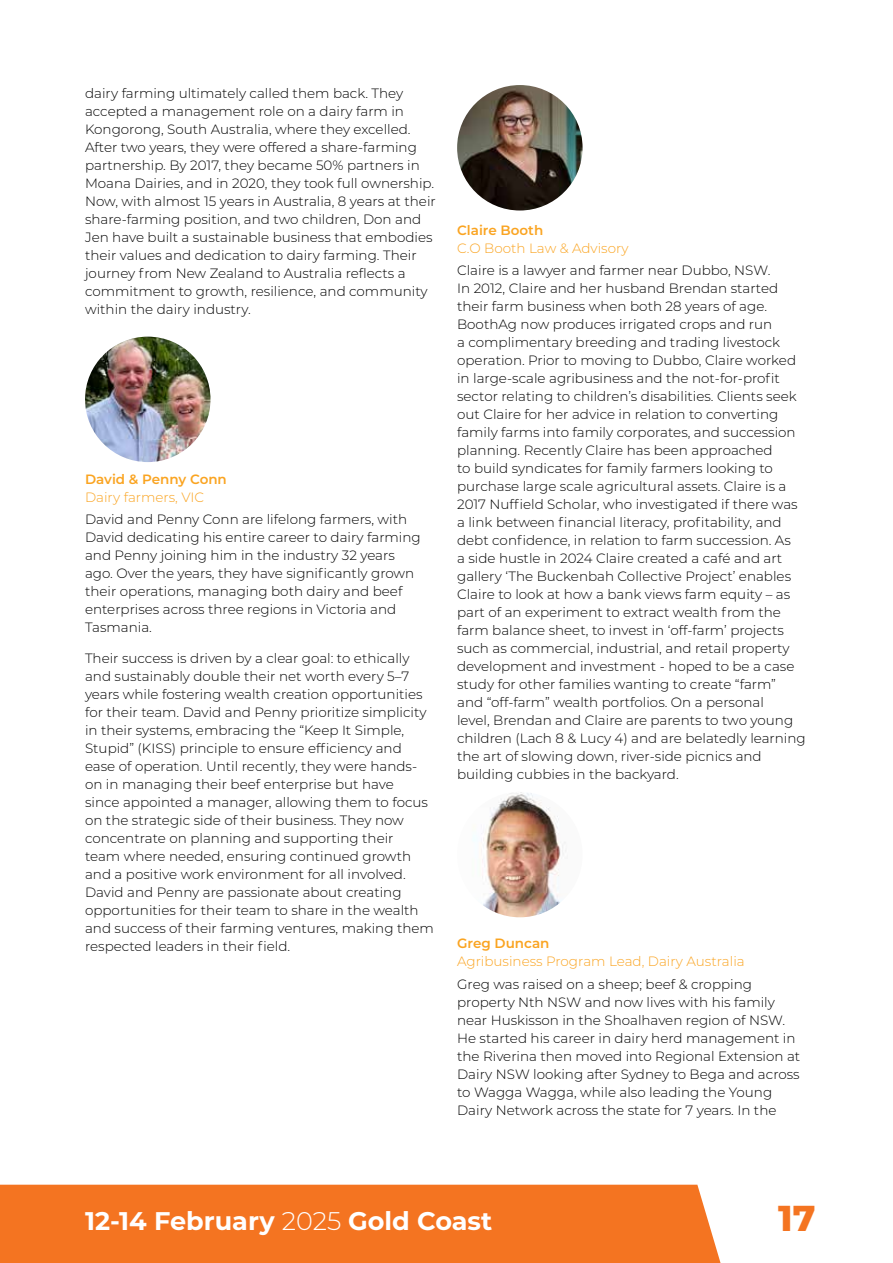
<style>
.page{position:relative;width:893px;height:1263px;background:#fff}
.page>*{position:absolute;margin:0;border:0;box-sizing:border-box;transform-origin:0 0}
.t1{font:800 36px "Montserrat";color:#f47421}
.t2{font:700 25.5px "Montserrat";color:#fff}
.t3{font:300 13.5px/18px "Montserrat";color:#000}
.t4{font:300 13.5px "Montserrat";color:#faa421}
.t5{font:600 13.5px "Montserrat";color:#faa421}
.s1{font-weight:300}
</style>
<div class="page">
<div style="left:0;top:1185px;width:721px;height:78px;background:#f47421"></div>
<img style="left:85px;top:337px;width:125px;height:125px;border-radius:63px">
<img style="left:457px;top:85px;width:126px;height:125px;border-radius:63px">
<img style="left:457px;top:792px;width:126px;height:125px;border-radius:63px">
<p class="t3" style="left:85px;top:84px;width:352px">dairy farming ultimately called them back. They accepted a management role on a dairy farm in Kongorong, South Australia, where they excelled.<br>After two years, they were offered a share-farming partnership. By 2017, they became 50% partners in Moana Dairies, and in 2020, they took full ownership.<br>Now, with almost 15 years in Australia, 8 years at their share-farming position, and two children, Don and Jen have built a sustainable business that embodies their values and dedication to dairy farming. Their journey from New Zealand to Australia reflects a commitment to growth, resilience, and community within the dairy industry.</p>
<p class="t5" style="left:85px;top:469px;width:143px">David &amp; Penny Conn</p>
<p class="t4" style="left:85px;top:488px;width:121px">Dairy farmers, VIC</p>
<p class="t3" style="left:85px;top:510px;width:337px">David and Penny Conn are lifelong farmers, with David dedicating his entire career to dairy farming and Penny joining him in the industry 32 years ago. Over the years, they have significantly grown their operations, managing both dairy and beef enterprises across three regions in Victoria and Tasmania.</p>
<p class="t3" style="left:85px;top:648px;width:350px">Their success is driven by a clear goal: to ethically and sustainably double their net worth every 5–7 years while fostering wealth creation opportunities for their team. David and Penny prioritize simplicity in their systems, embracing the “Keep It Simple, Stupid” (KISS) principle to ensure efficiency and ease of operation. Until recently, they were hands&shy;on in managing their beef enterprise but have<br>since appointed a manager, allowing them to focus on the strategic side of their business. They now concentrate on planning and supporting their<br>team where needed, ensuring continued growth and a positive work environment for all involved.<br>David and Penny are passionate about creating opportunities for their team to share in the wealth and success of their farming ventures, making them respected leaders in their field.</p>
<p class="t5" style="left:457px;top:220px;width:88px">Claire Booth</p>
<p class="t4" style="left:457px;top:239px;width:173px">C.O Booth Law &amp; Advisory</p>
<p class="t3" style="left:457px;top:261px;width:350px">Claire is a lawyer and farmer near Dubbo, NSW.<br>In 2012, Claire and her husband Brendan started their farm business when both 28 years of age.<br>BoothAg now produces irrigated crops and run<br>a complimentary breeding and trading livestock operation. Prior to moving to Dubbo, Claire worked in large-scale agribusiness and the not-for-profit sector relating to children’s disabilities. Clients seek out Claire for her advice in relation to converting family farms into family corporates, and succession planning. Recently Claire has been approached<br>to build syndicates for family farmers looking to purchase large scale agricultural assets. Claire is a 2017 Nuffield Scholar, who investigated if there was a link between financial literacy, profitability, and debt confidence, in relation to farm succession. As<br>a side hustle in 2024 Claire created a café and art gallery ‘The Buckenbah Collective Project’ enables Claire to look at how a bank views farm equity – as part of an experiment to extract wealth from the farm balance sheet, to invest in ‘off-farm’ projects such as commercial, industrial, and retail property development and investment - hoped to be a case study for other families wanting to create “farm”<br>and “off-farm” wealth portfolios. On a personal<br>level, Brendan and Claire are parents to two young children (Lach 8 &amp; Lucy 4) and are belatedly learning the art of slowing down, river-side picnics and building cubbies in the backyard.</p>
<p class="t5" style="left:457px;top:934px;width:94px">Greg Duncan</p>
<p class="t4" style="left:457px;top:952px;width:289px">Agribusiness Program Lead, Dairy Australia</p>
<p class="t3" style="left:457px;top:974px;width:345px">Greg was raised on a sheep; beef &amp; cropping property Nth NSW and now lives with his family near Huskisson in the Shoalhaven region of NSW.<br>He started his career in dairy herd management in the Riverina then moved into Regional Extension at Dairy NSW looking after Sydney to Bega and across to Wagga Wagga, while also leading the Young Dairy Network across the state for 7 years. In the</p>
<h2 class="t2" style="left:85px;top:1202px;width:409px">12-14 February <span class="s1">2025</span> Gold Coast</h2>
<h1 class="t1" style="left:778px;top:1192px;width:39px">17</h1>
</div>
